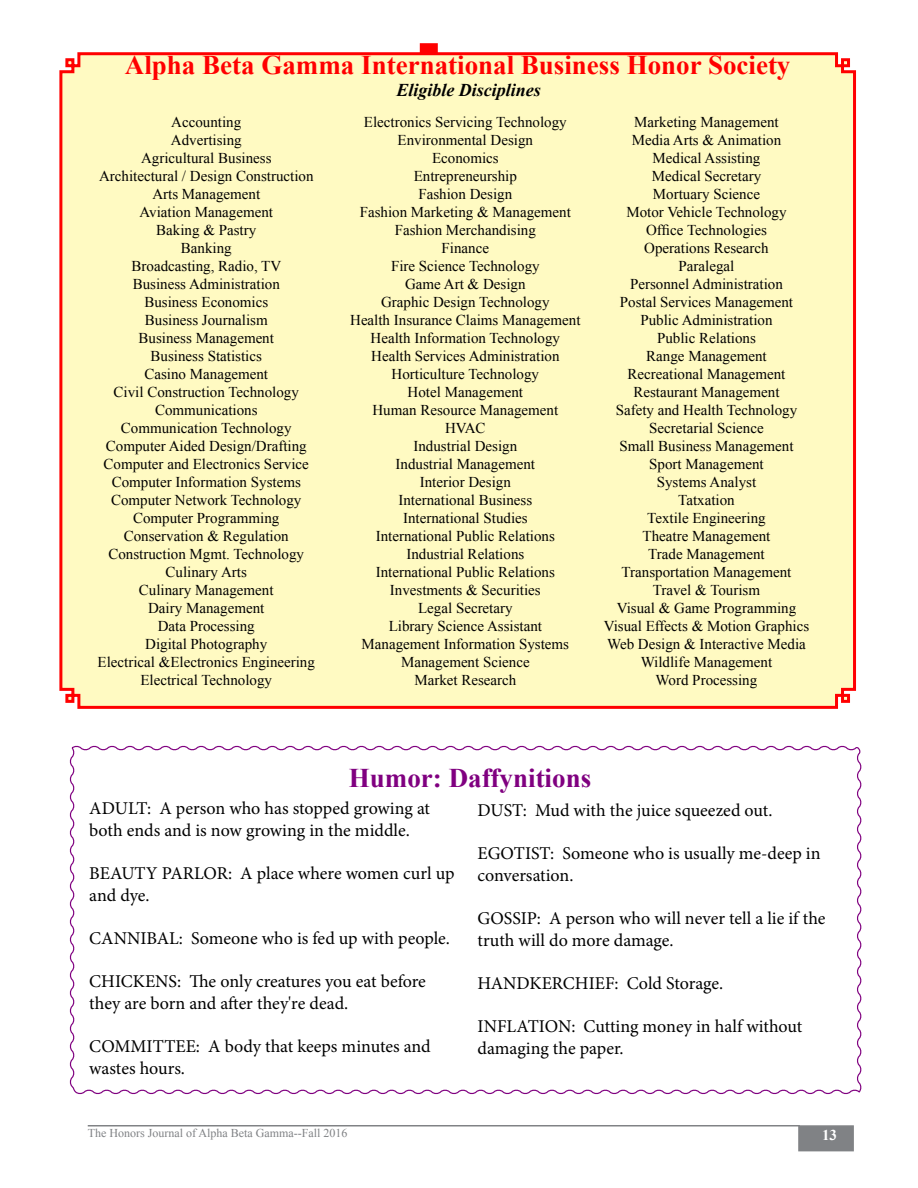
<style>
.page{position:relative;width:918px;height:1188px;background:#fff}
.page>*{position:absolute;margin:0;border:0;box-sizing:border-box;transform-origin:0 0}
.t1{font:700 27px "Times New Roman";color:#f00}
.t2{font:700 27px "Times New Roman";color:#800080}
.t3{font:18px/21.6px "Minion Pro";color:#000}
.t4{font:italic 700 18px "Times New Roman";color:#000}
.t5{font:15px/18px "Times New Roman";color:#000;text-align:center}
.t6{font:700 15px "Times New Roman";color:#fff}
.t7{font:12px "Times New Roman";color:#808285}
</style>
<div class="page">
<div style="left:798px;top:1125px;width:56px;height:26px;background:#808285;border:2px solid #808285"></div>
<hr style="left:88px;top:1125px;width:712px;height:1px;background:#808285">
<div style="left:420px;top:43px;width:18px;height:339px;background:#f00"></div>
<div style="left:59px;top:51px;width:797px;height:658px;background:#fffac2"></div>
<svg style="left:69px;top:745px;width:793px;height:350px"></svg>
<h1 class="t1" style="left:125px;top:46px;width:667px">Alpha Beta Gamma International Business Honor Society</h1>
<p class="t4" style="left:396px;top:77px;width:146px">Eligible Disciplines</p>
<p class="t5" style="left:98px;top:113px;width:219px">Accounting<br>Advertising<br>Agricultural Business<br>Architectural / Design Construction<br>Arts Management<br>Aviation Management<br>Baking &amp; Pastry<br>Banking<br>Broadcasting, Radio, TV<br>Business Administration<br>Business Economics<br>Business Journalism<br>Business Management<br>Business Statistics<br>Casino Management<br>Civil Construction Technology<br>Communications<br>Communication Technology<br>Computer Aided Design/Drafting<br>Computer and Electronics Service<br>Computer Information Systems<br>Computer Network Technology<br>Computer Programming<br>Conservation &amp; Regulation<br>Construction Mgmt. Technology<br>Culinary Arts<br>Culinary Management<br>Dairy Management<br>Data Processing<br>Digital Photography<br>Electrical &amp;Electronics Engineering<br>Electrical Technology</p>
<p class="t5" style="left:350px;top:113px;width:232px">Electronics Servicing Technology<br>Environmental Design<br>Economics<br>Entrepreneurship<br>Fashion Design<br>Fashion Marketing &amp; Management<br>Fashion Merchandising<br>Finance<br>Fire Science Technology<br>Game Art &amp; Design<br>Graphic Design Technology<br>Health Insurance Claims Management<br>Health Information Technology<br>Health Services Administration<br>Horticulture Technology<br>Hotel Management<br>Human Resource Management<br>HVAC<br>Industrial Design<br>Industrial Management<br>Interior Design<br>International Business<br>International Studies<br>International Public Relations<br>Industrial Relations<br>International Public Relations<br>Investments &amp; Securities<br>Legal Secretary<br>Library Science Assistant<br>Management Information Systems<br>Management Science<br>Market Research</p>
<p class="t5" style="left:604px;top:113px;width:207px">Marketing Management<br>Media Arts &amp; Animation<br>Medical Assisting<br>Medical Secretary<br>Mortuary Science<br>Motor Vehicle Technology<br>Office Technologies<br>Operations Research<br>Paralegal<br>Personnel Administration<br>Postal Services Management<br>Public Administration<br>Public Relations<br>Range Management<br>Recreational Management<br>Restaurant Management<br>Safety and Health Technology<br>Secretarial Science<br>Small Business Management<br>Sport Management<br>Systems Analyst<br>Tatxation<br>Textile Engineering<br>Theatre Management<br>Trade Management<br>Transportation Management<br>Travel &amp; Tourism<br>Visual &amp; Game Programming<br>Visual Effects &amp; Motion Graphics<br>Web Design &amp; Interactive Media<br>Wildlife Management<br>Word Processing</p>
<h1 class="t2" style="left:349px;top:760px;width:244px">Humor: Daffynitions</h1>
<p class="t3" style="left:89px;top:798px;width:342px">ADULT: A person who has stopped growing at both ends and is now growing in the middle.</p>
<p class="t3" style="left:89px;top:863px;width:367px">BEAUTY PARLOR: A place where women curl up and dye.</p>
<p class="t3" style="left:89px;top:928px;width:362px">CANNIBAL: Someone who is fed up with people.</p>
<p class="t3" style="left:89px;top:971px;width:338px">CHICKENS: The only creatures you eat before they are born and after they're dead.</p>
<p class="t3" style="left:89px;top:1036px;width:343px">COMMITTEE: A body that keeps minutes and wastes hours.</p>
<p class="t3" style="left:478px;top:799px;width:296px">DUST: Mud with the juice squeezed out.</p>
<p class="t3" style="left:478px;top:843px;width:345px">EGOTIST: Someone who is usually me-deep in conversation.</p>
<p class="t3" style="left:478px;top:907px;width:349px">GOSSIP: A person who will never tell a lie if the truth will do more damage.</p>
<p class="t3" style="left:478px;top:972px;width:247px">HANDKERCHIEF: Cold Storage.</p>
<p class="t3" style="left:478px;top:1015px;width:326px">INFLATION: Cutting money in half without damaging the paper.</p>
<p class="t7" style="left:88px;top:1125px;width:261px">The Honors Journal of Alpha Beta Gamma--Fall 2016</p>
<p class="t6" style="left:822px;top:1124px;width:16px">13</p>
</div>
